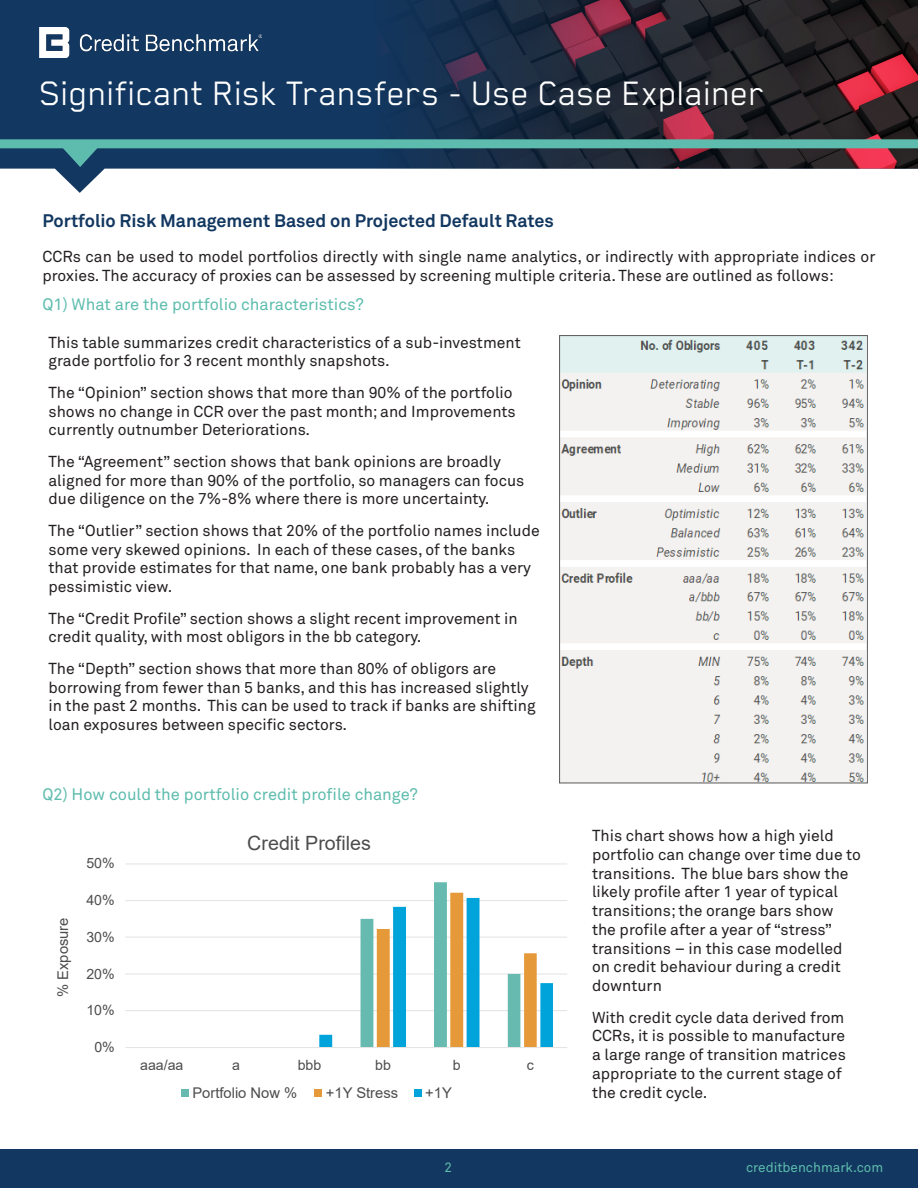
<style>
.page{position:relative;width:918px;height:1188px;background:#fff}
.page>*{position:absolute;margin:0;border:0;box-sizing:border-box;transform-origin:0 0}
.Body_Copy{font:39px "Blender Pro";color:#fff}
.t1{font:19.65px "Arial";color:#4c4d4c}
.Body_numbers{font:700 18px "Akkurat Pro";color:#123760}
.Body_numbers-2{font:16.5px "Akkurat Pro";color:#5dbcad}
.Body_numbers-3{font:15.75px/18.8px "Akkurat Pro";color:#231f20}
.t2{font:14.7px "Arial";color:#4c4d4c}
.t3{font:14.1px "Arial";color:#4c4d4c}
.t4{font:13.5px "Akkurat Pro";color:#5dbcad}
</style>
<div class="page">
<img style="left:561px;top:337px;width:305px;height:444px">
<div style="left:559px;top:335px;width:309px;height:448px;border:1px solid #57585a"></div>
<hr style="left:125px;top:1010px;width:442px;height:1px;background:#e4e4e4">
<hr style="left:125px;top:974px;width:442px;height:1px;background:#e4e4e4">
<hr style="left:125px;top:937px;width:442px;height:1px;background:#e4e4e4">
<hr style="left:125px;top:900px;width:442px;height:1px;background:#e4e4e4">
<hr style="left:125px;top:863px;width:442px;height:1px;background:#e4e4e4">
<svg style="left:434px;top:882px;width:45px;height:16px"></svg>
<svg style="left:172px;top:898px;width:381px;height:149px"></svg>
<hr style="left:125px;top:1047px;width:442px;height:1px;background:#e4e4e4">
<div style="left:181px;top:1089px;width:8px;height:8px;background:#67baaf"></div>
<div style="left:314px;top:1089px;width:8px;height:8px;background:#e59938"></div>
<div style="left:414px;top:1089px;width:8px;height:8px;background:#00a3da"></div>
<div style="left:0;top:1150px;width:918px;height:38px;background:#123760"></div>
<svg style="left:0;top:0;width:348px;height:193px;background:#335376"></svg>
<img style="left:348px;top:0;width:570px;height:169px">
<div style="left:0;top:139px;width:918px;height:9px;background:#5dbcad"></div>
<svg style="left:62px;top:148px;width:37px;height:19px"></svg>
<img style="left:40px;top:28px;width:221px;height:30px">
<p class="Body_Copy" style="left:40px;top:72px;width:727px">Significant Risk Transfers - Use Case Explainer</p>
<p class="Body_numbers" style="left:43px;top:209px;width:513px">Portfolio Risk Management Based on Projected Default Rates</p>
<p class="Body_numbers-3" style="left:43px;top:248px;width:834px">CCRs can be used to model portfolios directly with single name analytics, or indirectly with appropriate indices or proxies. The accuracy of proxies can be assessed by screening multiple criteria. These are outlined as follows:</p>
<p class="Body_numbers-2" style="left:43px;top:295px;width:323px">Q1) What are the portfolio characteristics?</p>
<p class="Body_numbers-3" style="left:49px;top:333px;width:474px">This table summarizes credit characteristics of a sub-investment grade portfolio for 3 recent monthly snapshots.</p>
<p class="Body_numbers-3" style="left:49px;top:383px;width:469px">The “Opinion” section shows that more than 90% of the portfolio shows no change in CCR over the past month; and Improvements currently outnumber Deteriorations.</p>
<p class="Body_numbers-3" style="left:49px;top:452px;width:478px">The “Agreement” section shows that bank opinions are broadly aligned for more than 90% of the portfolio, so managers can focus due diligence on the 7%-8% where there is more uncertainty.</p>
<p class="Body_numbers-3" style="left:49px;top:521px;width:493px">The “Outlier” section shows that 20% of the portfolio names include some very skewed opinions. In each of these cases, of the banks that provide estimates for that name, one bank probably has a very pessimistic view.</p>
<p class="Body_numbers-3" style="left:49px;top:609px;width:471px">The “Credit Profile” section shows a slight recent improvement in credit quality, with most obligors in the bb category.</p>
<p class="Body_numbers-3" style="left:49px;top:659px;width:489px">The “Depth” section shows that more than 80% of obligors are borrowing from fewer than 5 banks, and this has increased slightly in the past 2 months. This can be used to track if banks are shifting loan exposures between specific sectors.</p>
<p class="Body_numbers-2" style="left:43px;top:785px;width:377px">Q2) How could the portfolio credit profile change?</p>
<p class="t2" style="left:53px;top:997px;width:81px;rotate:-90deg">% Exposure</p>
<p class="t3" style="left:86px;top:853px;width:30px">50%</p>
<p class="t3" style="left:86px;top:890px;width:30px">40%</p>
<p class="t3" style="left:86px;top:927px;width:30px">30%</p>
<p class="t3" style="left:86px;top:964px;width:30px">20%</p>
<p class="t3" style="left:86px;top:1000px;width:30px">10%</p>
<p class="t3" style="left:94px;top:1037px;width:22px">0%</p>
<p class="t1" style="left:247px;top:830px;width:125px">Credit Profiles</p>
<p class="t3" style="left:140px;top:1055px;width:45px">aaa/aa</p>
<p class="t3" style="left:232px;top:1055px;width:9px">a</p>
<p class="t3" style="left:298px;top:1055px;width:25px">bbb</p>
<p class="t3" style="left:375px;top:1055px;width:17px">bb</p>
<p class="t3" style="left:453px;top:1055px;width:9px">b</p>
<p class="t3" style="left:527px;top:1055px;width:9px">c</p>
<p class="t2" style="left:192px;top:1083px;width:106px">Portfolio Now %</p>
<p class="t2" style="left:326px;top:1083px;width:74px">+1Y Stress</p>
<p class="t2" style="left:425px;top:1083px;width:28px">+1Y</p>
<p class="Body_numbers-3" style="left:592px;top:827px;width:270px">This chart shows how a high yield portfolio can change over time due to transitions. The blue bars show the likely profile after 1 year of typical transitions; the orange bars show the profile after a year of “stress” transitions – in this case modelled on credit behaviour during a credit downturn</p>
<p class="Body_numbers-3" style="left:592px;top:1008px;width:255px">With credit cycle data derived from<br>CCRs, it is possible to manufacture a large range of transition matrices appropriate to the current stage of the credit cycle.</p>
<p class="t4" style="left:444px;top:1159px;width:9px">2</p>
<p class="t4" style="left:746px;top:1159px;width:139px">creditbenchmark.com</p>
</div>
